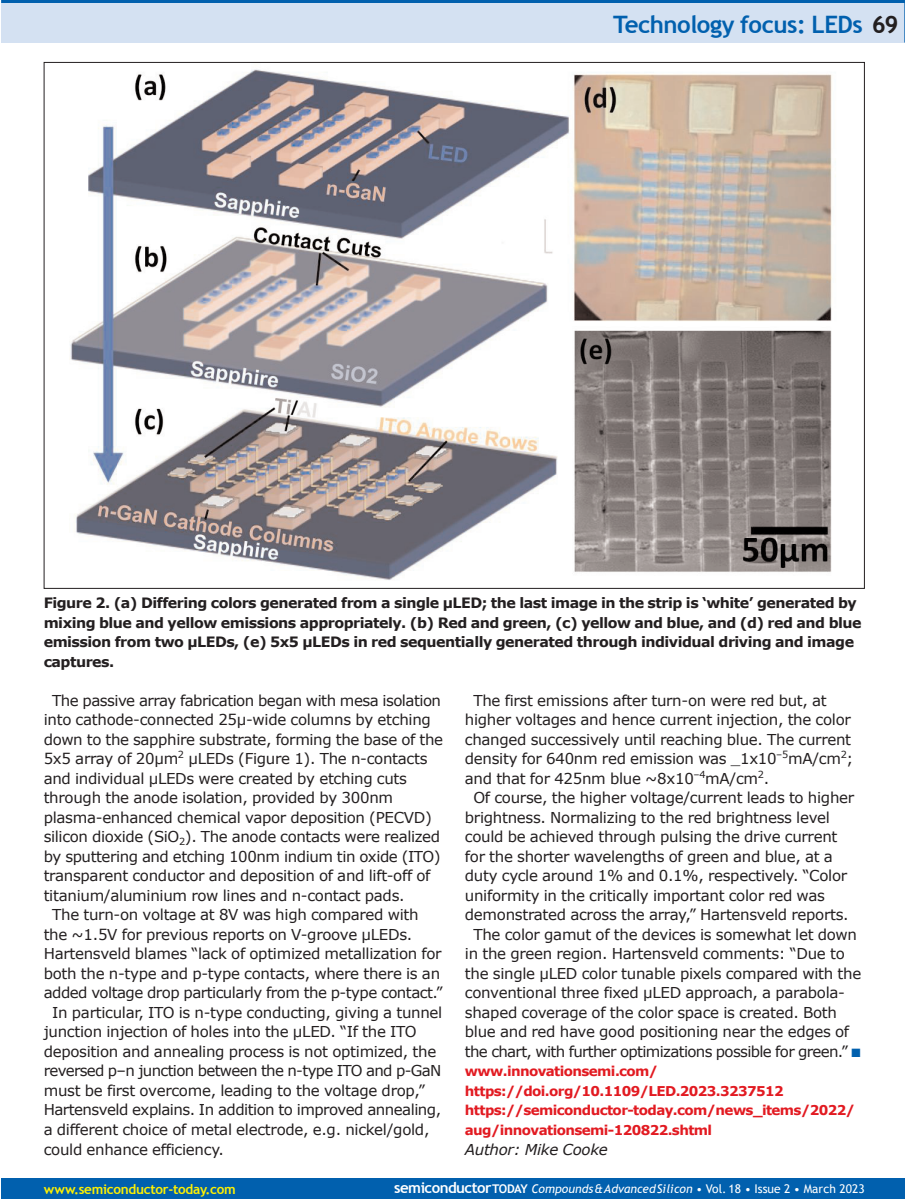
<style>
.page{position:relative;width:905px;height:1199px;background:#fff}
.page>*{position:absolute;margin:0;border:0;box-sizing:border-box;transform-origin:0 0}
.t1{font:700 24px "Trebuchet MS";letter-spacing:-.02em;color:#0160ae}
.t2{font:15px "Verdana";letter-spacing:-.02em;color:#231f20}
.t3{font:15px "Verdana";letter-spacing:-.045em;color:#231f20}
.t4{font:italic 15px "Verdana";letter-spacing:-.02em;color:#231f20}
.t5{font:700 14.25px/19.5px "Verdana";letter-spacing:-.035em;color:#231f20}
.t6{font:700 13.5px/19.5px "Verdana";letter-spacing:-.045em;color:#e21a21}
.t7{font:700 13.5px "Trebuchet MS";letter-spacing:-.02em;color:#fff101}
.t8{font:italic 12px "Trebuchet MS";letter-spacing:.005em;color:#fff}
.s1{color:#231f20}
.s2{color:#0160ae}
.s3{font-weight:700;font-style:normal;font-size:15px}
.s4{font-weight:700;font-style:normal}
.s5{font-style:normal}
</style>
<div class="page">
<div style="left:1px;top:0;width:903px;height:43px;background:#d4e1f2"></div>
<hr style="left:904px;top:0;width:1px;height:43px;background:#0160ae">
<hr style="left:1px;top:0;width:903px;height:3px;background:#0160ae">
<div style="left:1px;top:1178px;width:903px;height:20px;background:#0160ae"></div>
<img style="left:70px;top:69px;width:766px;height:511px">
<p class="t1" style="left:613px;top:10px;width:287px">Technology focus: LEDs <span class="s1">69</span></p>
<p class="t5" style="left:44px;top:593px;width:819px">Figure 2. (a) Differing colors generated from a single µLED; the last image in the strip is ‘white’ generated by mixing blue and yellow emissions appropriately. (b) Red and green, (c) yellow and blue, and (d) red and blue emission from two µLEDs, (e) 5x5 µLEDs in red sequentially generated through individual driving and image captures.</p>
<p class="t2" style="left:52px;top:690px;width:390px">The passive array fabrication began with mesa isolation</p>
<p class="t2" style="left:44px;top:710px;width:388px">into cathode-connected 25µ-wide columns by etching</p>
<p class="t2" style="left:44px;top:729px;width:401px">down to the sapphire substrate, forming the base of the</p>
<p class="t2" style="left:44px;top:749px;width:385px">5x5 array of 20µm<sup>2</sup> µLEDs (Figure 1). The n-contacts</p>
<p class="t2" style="left:44px;top:768px;width:365px">and individual µLEDs were created by etching cuts</p>
<p class="t2" style="left:44px;top:788px;width:351px">through the anode isolation, provided by 300nm</p>
<p class="t2" style="left:44px;top:807px;width:390px">plasma-enhanced chemical vapor deposition (PECVD)</p>
<p class="t2" style="left:44px;top:827px;width:398px">silicon dioxide (SiO<sub>2</sub>). The anode contacts were realized</p>
<p class="t2" style="left:44px;top:846px;width:398px">by sputtering and etching 100nm indium tin oxide (ITO)</p>
<p class="t2" style="left:44px;top:866px;width:388px">transparent conductor and deposition of and lift-off of</p>
<p class="t2" style="left:44px;top:885px;width:362px">titanium/aluminium row lines and n-contact pads.</p>
<p class="t2" style="left:52px;top:905px;width:368px">The turn-on voltage at 8V was high compared with</p>
<p class="t2" style="left:44px;top:924px;width:370px">the ~1.5V for previous reports on V-groove µLEDs.</p>
<p class="t2" style="left:44px;top:944px;width:399px">Hartensveld blames “lack of optimized metallization for</p>
<p class="t2" style="left:44px;top:963px;width:398px">both the n-type and p-type contacts, where there is an</p>
<p class="t2" style="left:44px;top:983px;width:400px">added voltage drop particularly from the p-type contact.”</p>
<p class="t2" style="left:52px;top:1002px;width:391px">In particular, ITO is n-type conducting, giving a tunnel</p>
<p class="t2" style="left:44px;top:1022px;width:374px">junction injection of holes into the µLED. “If the ITO</p>
<p class="t2" style="left:44px;top:1041px;width:394px">deposition and annealing process is not optimized, the</p>
<p class="t3" style="left:44px;top:1061px;width:399px">reversed p–n junction between the n-type ITO and p-GaN</p>
<p class="t2" style="left:44px;top:1080px;width:383px">must be first overcome, leading to the voltage drop,”</p>
<p class="t2" style="left:44px;top:1100px;width:399px">Hartensveld explains. In addition to improved annealing,</p>
<p class="t2" style="left:44px;top:1119px;width:387px">a different choice of metal electrode, e.g. nickel/gold,</p>
<p class="t2" style="left:44px;top:1139px;width:182px">could enhance efficiency.</p>
<p class="t2" style="left:473px;top:690px;width:355px">The first emissions after turn-on were red but, at</p>
<p class="t2" style="left:465px;top:710px;width:387px">higher voltages and hence current injection, the color</p>
<p class="t2" style="left:465px;top:729px;width:388px">changed successively until reaching blue. The current</p>
<p class="t2" style="left:465px;top:749px;width:390px">density for 640nm red emission was _1x10<sup>–5</sup>mA/cm<sup>2</sup>;</p>
<p class="t2" style="left:465px;top:768px;width:306px">and that for 425nm blue ~8x10<sup>–4</sup>mA/cm<sup>2</sup>.</p>
<p class="t2" style="left:473px;top:788px;width:382px">Of course, the higher voltage/current leads to higher</p>
<p class="t2" style="left:465px;top:807px;width:366px">brightness. Normalizing to the red brightness level</p>
<p class="t2" style="left:465px;top:827px;width:374px">could be achieved through pulsing the drive current</p>
<p class="t2" style="left:465px;top:846px;width:369px">for the shorter wavelengths of green and blue, at a</p>
<p class="t2" style="left:465px;top:866px;width:384px">duty cycle around 1% and 0.1%, respectively. “Color</p>
<p class="t2" style="left:465px;top:885px;width:361px">uniformity in the critically important color red was</p>
<p class="t2" style="left:465px;top:905px;width:385px">demonstrated across the array,” Hartensveld reports.</p>
<p class="t2" style="left:473px;top:924px;width:385px">The color gamut of the devices is somewhat let down</p>
<p class="t2" style="left:465px;top:944px;width:381px">in the green region. Hartensveld comments: “Due to</p>
<p class="t2" style="left:465px;top:963px;width:398px">the single µLED color tunable pixels compared with the</p>
<p class="t2" style="left:465px;top:983px;width:381px">conventional three fixed µLED approach, a parabola-</p>
<p class="t2" style="left:465px;top:1002px;width:373px">shaped coverage of the color space is created. Both</p>
<p class="t2" style="left:465px;top:1022px;width:386px">blue and red have good positioning near the edges of</p>
<p class="t3" style="left:465px;top:1041px;width:397px">the chart, with further optimizations possible for green.” <span class="s2">■</span></p>
<p class="t6" style="left:465px;top:1061px;width:391px">www.innovationsemi.com/ https://doi.org/10.1109/LED.2023.3237512 https://semiconductor-today.com/news_items/2022/ aug/innovationsemi-120822.shtml</p>
<p class="t4" style="left:465px;top:1139px;width:144px">Author: Mike Cooke</p>
<p class="t7" style="left:44px;top:1180px;width:194px">www.semiconductor-today.com</p>
<p class="t8" style="left:394px;top:1181px;width:472px"><span class="s3">semiconductor</span><span class="s4">TODAY</span> Compounds&amp;AdvancedSilicon <span class="s5">• Vol. 18 • Issue 2 • March 2023</span></p>
</div>
